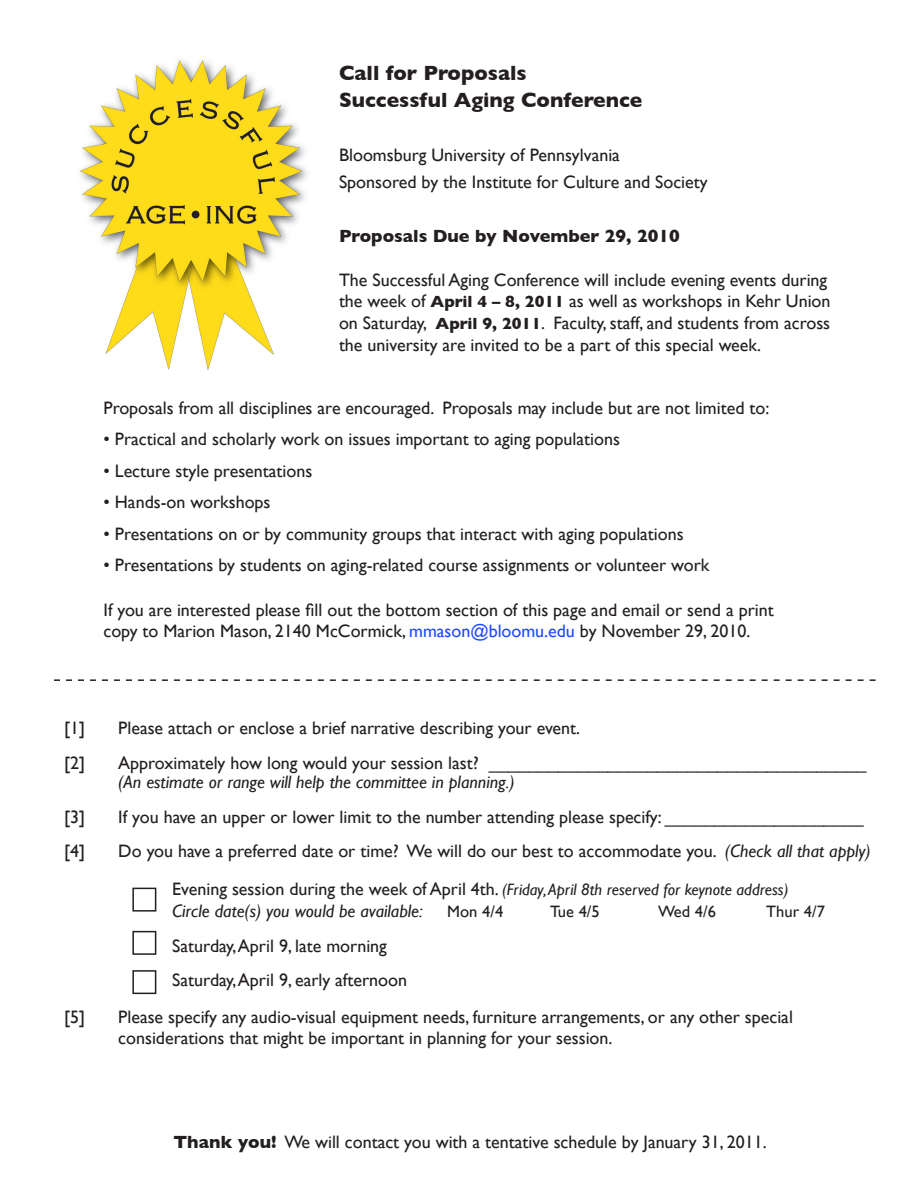
<style>
.page{position:relative;width:918px;height:1188px;background:#fff}
.page>*{position:absolute;margin:0;border:0;box-sizing:border-box;transform-origin:0 0}
.t1{font:700 21px "Gill Sans";color:#231f20}
.t2{font:18px/21.6px "Gill Sans";color:#231f20}
.t3{font:italic 18px "Gill Sans";color:#231f20}
.t4{font:700 18px "Gill Sans";color:#231f20}
.t5{font:italic 16.5px "Gill Sans";color:#231f20}
.t6{font:16.5px "Gill Sans";color:#231f20}
.s1{font-weight:700;font-size:16.5px}
.s2{color:#2049ff}
.s3{font-style:italic}
.s4{font-style:normal;font-size:18px}
.s5{font-weight:700}
</style>
<div class="page">
<img style="left:79px;top:60px;width:228px;height:310px">
<svg style="left:54px;top:679px;width:822px;height:2px"></svg>
<div style="left:132px;top:888px;width:24px;height:24px;border:2px solid #231f20"></div>
<div style="left:132px;top:931px;width:24px;height:24px;border:2px solid #231f20"></div>
<div style="left:132px;top:970px;width:24px;height:24px;border:2px solid #231f20"></div>
<p class="t1" style="left:339px;top:60px;width:189px">Call for Proposals</p>
<p class="t1" style="left:339px;top:87px;width:305px">Successful Aging Conference</p>
<p class="t2" style="left:339px;top:144px;width:282px">Bloomsburg University of Pennsylvania</p>
<p class="t2" style="left:339px;top:171px;width:370px">Sponsored by the Institute for Culture and Society</p>
<p class="t4" style="left:339px;top:225px;width:342px">Proposals Due by November 29, 2010</p>
<p class="t2" style="left:339px;top:269px;width:493px">The Successful Aging Conference will include evening events during the week of <span class="s1">April 4 – 8, 2011</span> as well as workshops in Kehr Union on Saturday, <span class="s1">April 9, 2011</span>. Faculty, staff, and students from across the university are invited to be a part of this special week.</p>
<p class="t2" style="left:104px;top:397px;width:667px">Proposals from all disciplines are encouraged. Proposals may include but are not limited to:</p>
<p class="t2" style="left:104px;top:428px;width:518px">• Practical and scholarly work on issues important to aging populations</p>
<p class="t2" style="left:104px;top:460px;width:210px">• Lecture style presentations</p>
<p class="t2" style="left:104px;top:491px;width:169px">• Hands-on workshops</p>
<p class="t2" style="left:104px;top:523px;width:582px">• Presentations on or by community groups that interact with aging populations</p>
<p class="t2" style="left:104px;top:554px;width:608px">• Presentations by students on aging-related course assignments or volunteer work</p>
<p class="t2" style="left:104px;top:599px;width:672px">If you are interested please fill out the bottom section of this page and email or send a print copy to Marion Mason, 2140 McCormick, <span class="s2">mmason@bloomu.edu</span> by November 29, 2010.</p>
<p class="t2" style="left:64px;top:717px;width:22px">[1]</p>
<p class="t2" style="left:118px;top:717px;width:463px">Please attach or enclose a brief narrative describing your event.</p>
<p class="t2" style="left:64px;top:752px;width:22px">[2]</p>
<p class="t2" style="left:118px;top:753px;width:750px;line-height:19.5px">Approximately how long would your session last? ______________________________________ <span class="s3">(An estimate or range will help the committee in planning.)</span></p>
<p class="t2" style="left:64px;top:806px;width:22px">[3]</p>
<p class="t2" style="left:118px;top:806px;width:747px">If you have an upper or lower limit to the number attending please specify: ____________________</p>
<p class="t2" style="left:64px;top:840px;width:22px">[4]</p>
<p class="t2" style="left:118px;top:840px;width:754px">Do you have a preferred date or time? We will do our best to accommodate you. <span class="s3">(Check all that apply)</span></p>
<p class="t5" style="left:172px;top:880px;width:618px"><span class="s4">Evening session during the week of April 4th.</span> (Friday, April 8th reserved for keynote address)</p>
<p class="t3" style="left:172px;top:901px;width:252px">Circle date(s) you would be available:</p>
<p class="t6" style="left:447px;top:902px;width:57px">Mon 4/4</p>
<p class="t6" style="left:550px;top:902px;width:51px">Tue 4/5</p>
<p class="t6" style="left:658px;top:902px;width:59px">Wed 4/6</p>
<p class="t6" style="left:766px;top:902px;width:60px">Thur 4/7</p>
<p class="t2" style="left:172px;top:935px;width:216px">Saturday, April 9, late morning</p>
<p class="t2" style="left:172px;top:969px;width:236px">Saturday, April 9, early afternoon</p>
<p class="t2" style="left:64px;top:1006px;width:22px">[5]</p>
<p class="t2" style="left:118px;top:1006px;width:676px">Please specify any audio-visual equipment needs, furniture arrangements, or any other special considerations that might be important in planning for your session.</p>
<p class="t2" style="left:173px;top:1131px;width:595px"><span class="s5">Thank you!</span> We will contact you with a tentative schedule by January 31, 2011.</p>
</div>
